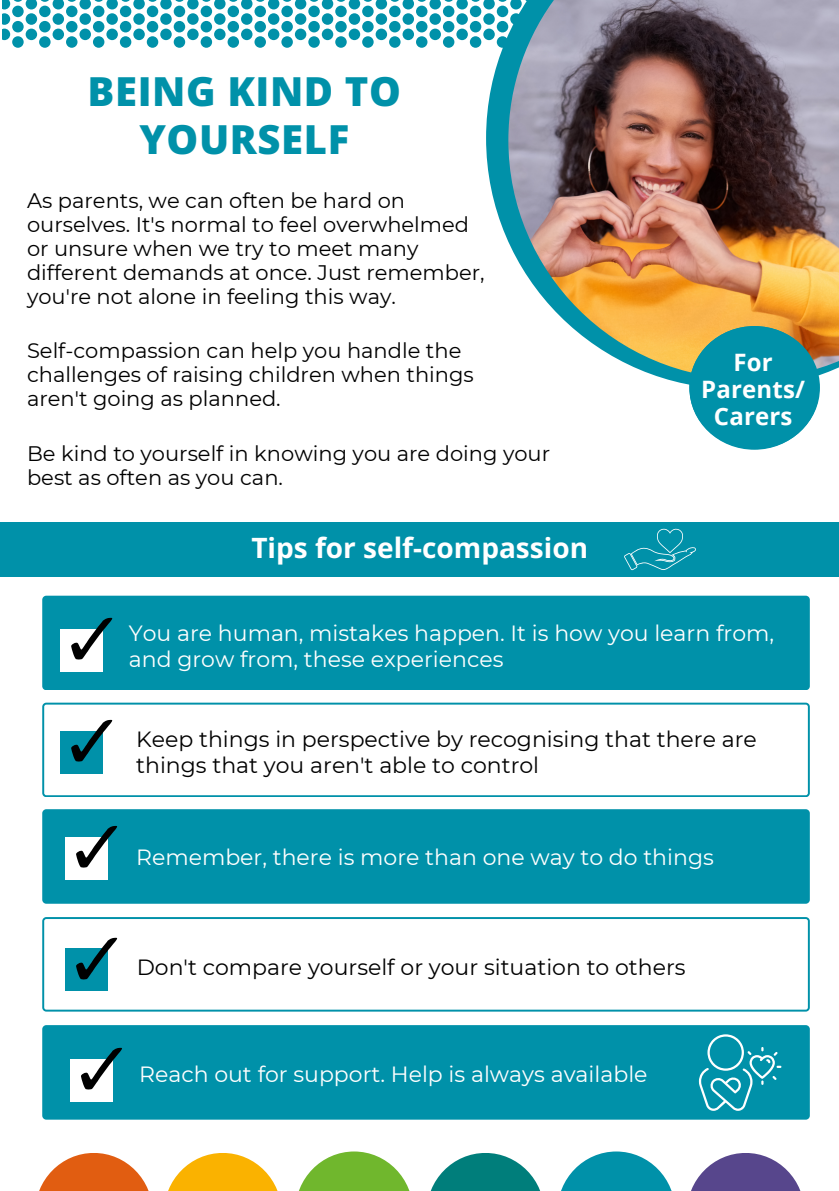
<style>
.page{position:relative;width:839px;height:1191px;background:#fff}
.page>*{position:absolute;margin:0;border:0;box-sizing:border-box;transform-origin:0 0}
.t1{font:800 40px/48px "Open Sans";letter-spacing:.015em;color:#0091a9;text-align:center}
.t2{font:700 28px "Open Sans";color:#fff}
.t3{font:700 24px/27px "Open Sans";letter-spacing:.01em;color:#fff;text-align:center}
.t4{font:22px/25.6px "Montserrat";color:#fff}
.t5{font:22px/25.6px "Montserrat";color:#000}
.t6{font:21px/24px "Montserrat";color:#000}
</style>
<div class="page">
<div style="left:335px;top:36px;width:12px;height:12px;background:#0091a9;border-radius:50%"></div>
<div style="left:443px;top:36px;width:11px;height:12px;background:#0091a9;border-radius:50%"></div>
<div style="left:227px;top:36px;width:12px;height:12px;background:#0091a9;border-radius:50%"></div>
<div style="left:39px;top:36px;width:12px;height:12px;background:#0091a9;border-radius:50%"></div>
<div style="left:281px;top:36px;width:12px;height:12px;background:#0091a9;border-radius:50%"></div>
<div style="left:93px;top:36px;width:11px;height:12px;background:#0091a9;border-radius:50%"></div>
<div style="left:389px;top:36px;width:11px;height:12px;background:#0091a9;border-radius:50%"></div>
<div style="left:174px;top:36px;width:11px;height:12px;background:#0091a9;border-radius:50%"></div>
<div style="left:308px;top:36px;width:12px;height:12px;background:#0091a9;border-radius:50%"></div>
<div style="left:120px;top:36px;width:11px;height:12px;background:#0091a9;border-radius:50%"></div>
<div style="left:416px;top:36px;width:11px;height:12px;background:#0091a9;border-radius:50%"></div>
<div style="left:201px;top:36px;width:11px;height:12px;background:#0091a9;border-radius:50%"></div>
<div style="left:12px;top:36px;width:12px;height:12px;background:#0091a9;border-radius:50%"></div>
<div style="left:470px;top:36px;width:11px;height:12px;background:#0091a9;border-radius:50%"></div>
<div style="left:254px;top:36px;width:12px;height:12px;background:#0091a9;border-radius:50%"></div>
<div style="left:66px;top:36px;width:11px;height:12px;background:#0091a9;border-radius:50%"></div>
<div style="left:362px;top:36px;width:11px;height:12px;background:#0091a9;border-radius:50%"></div>
<div style="left:147px;top:36px;width:11px;height:12px;background:#0091a9;border-radius:50%"></div>
<svg style="left:2px;top:0;width:484px;height:40px"></svg>
<div style="left:456px;top:29px;width:12px;height:11px;background:#0091a9;border-radius:50%"></div>
<div style="left:241px;top:29px;width:11px;height:11px;background:#0091a9;border-radius:50%"></div>
<div style="left:53px;top:29px;width:11px;height:11px;background:#0091a9;border-radius:50%"></div>
<div style="left:349px;top:29px;width:11px;height:11px;background:#0091a9;border-radius:50%"></div>
<div style="left:133px;top:29px;width:12px;height:11px;background:#0091a9;border-radius:50%"></div>
<svg style="left:486px;top:0;width:334px;height:389px"></svg>
<img style="left:508px;top:0;width:330px;height:379px">
<div style="left:0;top:522px;width:838px;height:55px;background:#0091a9"></div>
<svg style="left:689px;top:326px;width:130px;height:123px;background:#319ca5"></svg>
<div style="left:42px;top:596px;width:767px;height:94px;background:#0091a9"></div>
<svg style="left:42px;top:703px;width:767px;height:94px"></svg>
<svg style="left:42px;top:917px;width:767px;height:95px"></svg>
<div style="left:42px;top:809px;width:767px;height:95px;background:#0091a9"></div>
<div style="left:42px;top:1025px;width:767px;height:95px;background:#0091a9"></div>
<div style="left:60px;top:629px;width:43px;height:42px;background:#fff"></div>
<svg style="left:71px;top:618px;width:42px;height:42px"></svg>
<div style="left:60px;top:731px;width:43px;height:42px;background:#0091a9"></div>
<svg style="left:71px;top:720px;width:42px;height:42px"></svg>
<div style="left:65px;top:949px;width:42px;height:42px;background:#0091a9"></div>
<svg style="left:76px;top:938px;width:42px;height:42px"></svg>
<svg style="left:624px;top:528px;width:72px;height:42px"></svg>
<svg style="left:698px;top:1034px;width:83px;height:77px;background:#25a1b5"></svg>
<div style="left:65px;top:837px;width:42px;height:42px;background:#fff"></div>
<svg style="left:76px;top:826px;width:42px;height:42px"></svg>
<div style="left:70px;top:1059px;width:42px;height:42px;background:#fff"></div>
<svg style="left:81px;top:1048px;width:42px;height:42px"></svg>
<svg style="left:39px;top:1153px;width:110px;height:38px;fill:#e15d11"></svg>
<svg style="left:168px;top:1153px;width:110px;height:38px;fill:#fab200"></svg>
<svg style="left:299px;top:1151px;width:111px;height:40px;fill:#70b72d"></svg>
<svg style="left:430px;top:1153px;width:111px;height:38px;fill:#007e7b"></svg>
<svg style="left:561px;top:1151px;width:111px;height:40px;fill:#0091a9"></svg>
<svg style="left:691px;top:1153px;width:110px;height:38px;fill:#57468c"></svg>
<p class="t1" style="left:88px;top:67px;width:315px">BEING KIND TO<br>YOURSELF</p>
<p class="t6" style="left:27px;top:188px;width:459px">As parents, we can often be hard on ourselves. It's normal to feel overwhelmed or unsure when we try to meet many different demands at once. Just remember, you're not alone in feeling this way.</p>
<p class="t6" style="left:27px;top:339px;width:448px">Self-compassion can help you handle the challenges of raising children when things aren't going as planned.</p>
<p class="t6" style="left:27px;top:441px;width:524px">Be kind to yourself in knowing you are doing your best as often as you can.</p>
<p class="t2" style="left:251px;top:528px;width:338px">Tips for self-compassion</p>
<p class="t3" style="left:701px;top:348px;width:105px">For<br>Parents/</p>
<p class="t3" style="left:713px;top:402px;width:80px">Carers</p>
<p class="t4" style="left:129px;top:621px;width:646px">You are human, mistakes happen. It is how you learn from, and grow from, these experiences</p>
<p class="t5" style="left:136px;top:727px;width:622px">Keep things in perspective by recognising that there are things that you aren't able to control</p>
<p class="t4" style="left:136px;top:844px;width:579px">Remember, there is more than one way to do things</p>
<p class="t5" style="left:137px;top:954px;width:550px">Don't compare yourself or your situation to others</p>
<p class="t4" style="left:139px;top:1062px;width:510px">Reach out for support. Help is always available</p>
</div>
